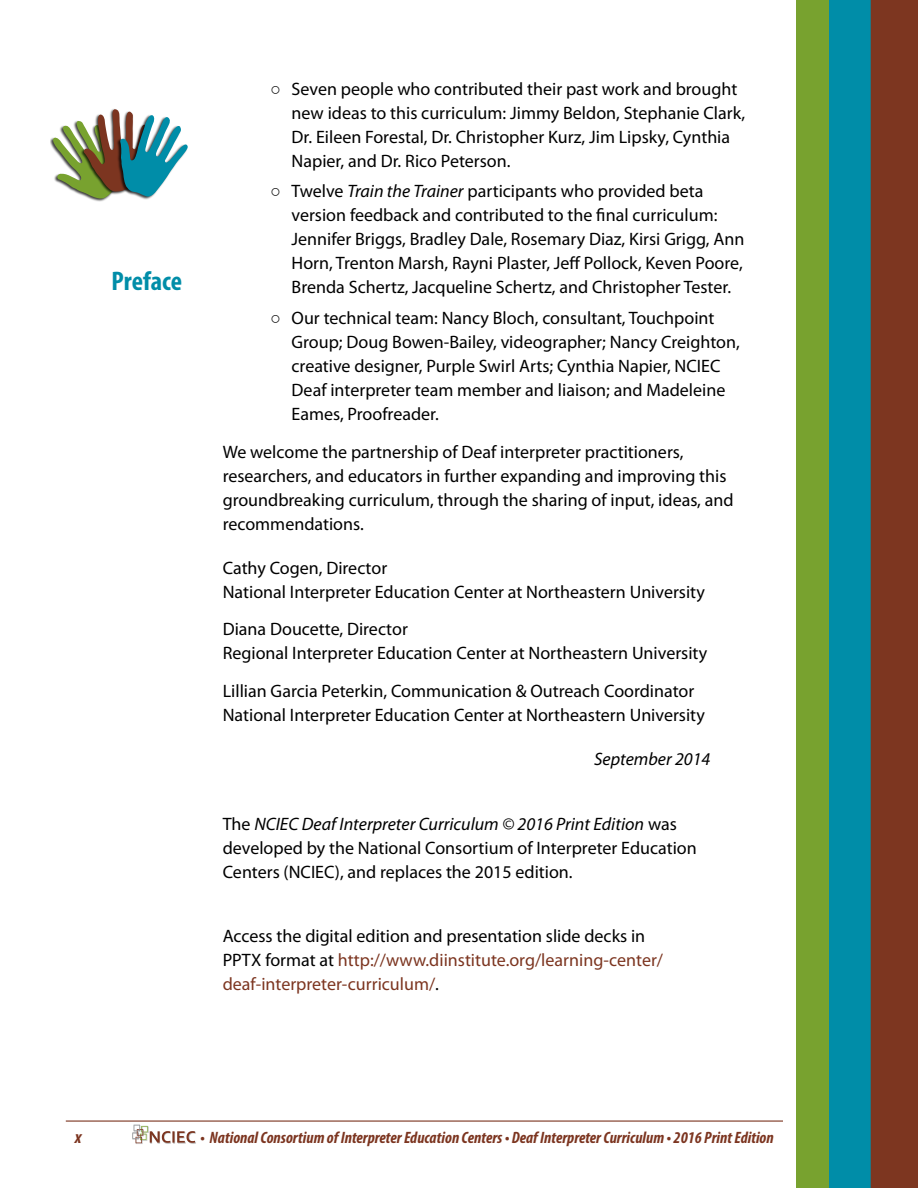
<style>
.page{position:relative;width:918px;height:1188px;background:#fff}
.page>*{position:absolute;margin:0;border:0;box-sizing:border-box;transform-origin:0 0}
.Module_Nbrs{font:700 condensed 27px "Myriad Pro";color:#008da8}
.DII_Para_2_NoIndent{font:18px/24px "Myriad Pro";color:#000}
.DII_Para_1_NoIndent{font:18px "Myriad Pro";color:#000}
.DII_Para_2_NoIndent-2{font:18px/24px "Myriad Pro";color:#7c3520}
.DII_Para_2_NoIndent-3{font:italic 18px "Myriad Pro";color:#000}
.t1{font:italic 700 condensed 18px "Myriad Pro";color:#7c3520}
.t2{font:italic 700 condensed 16.5px "Myriad Pro";color:#7c3520}
.s1{font-family:"Arial"}
.s2{font-style:italic}
.s3{color:#000}
</style>
<div class="page">
<img style="left:796px;top:0;width:122px;height:1188px">
<hr style="left:66px;top:1120px;width:717px;height:2px;background:#7c3520">
<img style="left:157px;top:1131px;width:39px;height:13px">
<img style="left:133px;top:1124px;width:19px;height:20px">
<svg style="left:132px;top:1125px;width:63px;height:18px"></svg>
<img style="left:50px;top:138px;width:56px;height:64px">
<svg style="left:53px;top:109px;width:135px;height:90px"></svg>
<p class="Module_Nbrs" style="left:112px;top:264px;width:72px">Preface</p>
<p class="DII_Para_2_NoIndent" style="left:292px;top:76px;width:455px;text-indent:-22px"><span class="s1">○</span> Seven people who contributed their past work and brought new ideas to this curriculum: Jimmy Beldon, Stephanie Clark, Dr. Eileen Forestal, Dr. Christopher Kurz, Jim Lipsky, Cynthia Napier, and Dr. Rico Peterson.</p>
<p class="DII_Para_2_NoIndent" style="left:292px;top:179px;width:454px;text-indent:-22px"><span class="s1">○</span> Twelve <span class="s2">Train the Trainer</span> participants who provided beta version feedback and contributed to the final curriculum:<br>Jennifer Briggs, Bradley Dale, Rosemary Diaz, Kirsi Grigg, Ann Horn, Trenton Marsh, Rayni Plaster, Jeff Pollock, Keven Poore, Brenda Schertz, Jacqueline Schertz, and Christopher Tester.</p>
<p class="DII_Para_2_NoIndent" style="left:292px;top:306px;width:450px;text-indent:-22px"><span class="s1">○</span> Our technical team: Nancy Bloch, consultant, Touchpoint Group; Doug Bowen-Bailey, videographer; Nancy Creighton, creative designer, Purple Swirl Arts; Cynthia Napier, NCIEC Deaf interpreter team member and liaison; and Madeleine Eames, Proofreader.</p>
<p class="DII_Para_2_NoIndent" style="left:223px;top:439px;width:512px">We welcome the partnership of Deaf interpreter practitioners, researchers, and educators in further expanding and improving this groundbreaking curriculum, through the sharing of input, ideas, and recommendations.</p>
<p class="DII_Para_2_NoIndent" style="left:223px;top:555px;width:166px">Cathy Cogen, Director</p>
<p class="DII_Para_1_NoIndent" style="left:223px;top:581px;width:484px">National Interpreter Education Center at Northeastern University</p>
<p class="DII_Para_2_NoIndent" style="left:223px;top:617px;width:187px">Diana Doucette, Director</p>
<p class="DII_Para_1_NoIndent" style="left:223px;top:642px;width:486px">Regional Interpreter Education Center at Northeastern University</p>
<p class="DII_Para_2_NoIndent" style="left:223px;top:678px;width:473px">Lillian Garcia Peterkin, Communication &amp; Outreach Coordinator</p>
<p class="DII_Para_1_NoIndent" style="left:223px;top:704px;width:484px">National Interpreter Education Center at Northeastern University</p>
<p class="DII_Para_2_NoIndent-3" style="left:594px;top:748px;width:118px">September 2014</p>
<p class="DII_Para_2_NoIndent" style="left:223px;top:811px;width:476px">The <span class="s2">NCIEC Deaf Interpreter Curriculum © 2016 Print Edition</span> was developed by the National Consortium of Interpreter Education<br>Centers (NCIEC), and replaces the 2015 edition.</p>
<p class="DII_Para_2_NoIndent-2" style="left:223px;top:924px;width:442px"><span class="s3">Access the digital edition and presentation slide decks in<br>PPTX format at</span> http://www.diinstitute.org/learning-center/ deaf-interpreter-curriculum/<span class="s3">.</span></p>
<p class="t1" style="left:75px;top:1126px;width:8px">x</p>
<p class="t2" style="left:200px;top:1127px;width:575px">• National Consortium of Interpreter Education Centers • Deaf Interpreter Curriculum • 2016 Print Edition</p>
</div>
